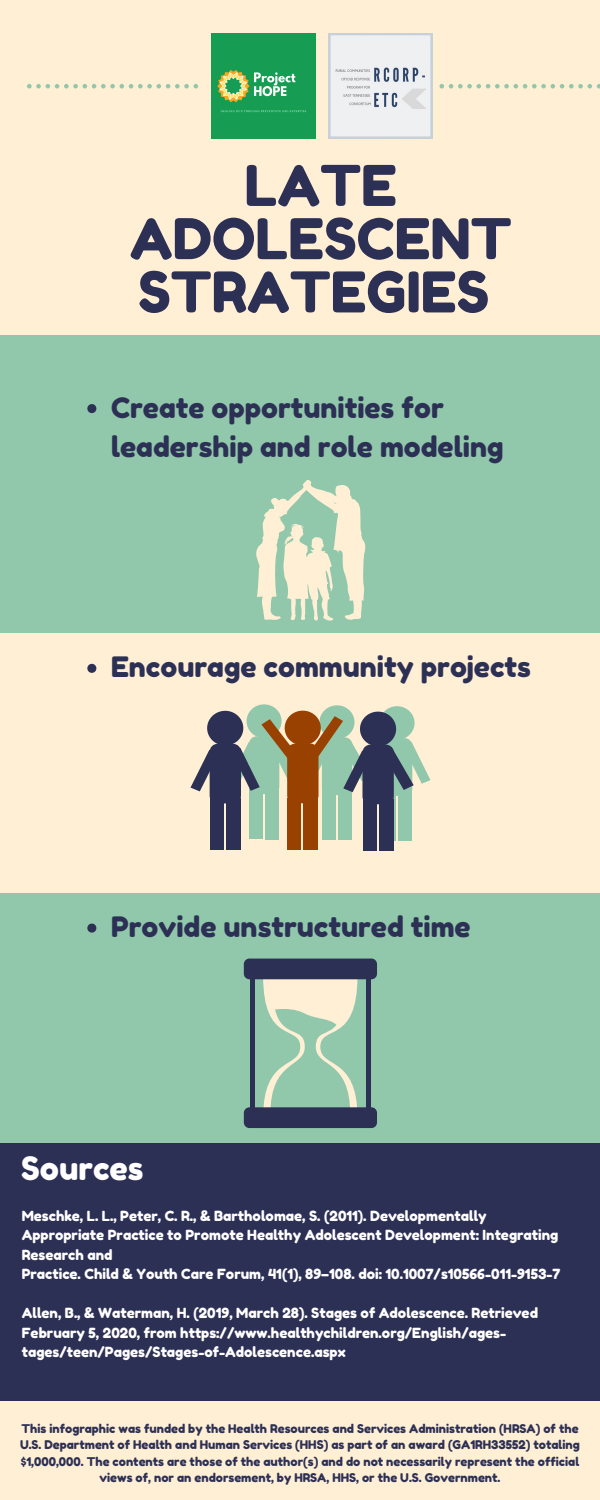
<style>
.page{position:relative;width:600px;height:1500px;background:#fff}
.page>*{position:absolute;margin:0;border:0;box-sizing:border-box;transform-origin:0 0}
.t1{font:56px/53.2px "Fredoka One";color:#2d3055;text-align:center}
.t2{font:32px "Fredoka One";color:#fff}
.t3{font:28.1px/39.1px "Fredoka One";color:#2d3055}
.t4{font:14px/19.5px "Fredoka One";color:#fff}
.t5{font:12px/16.5px "Fredoka One";color:#2d3055;text-align:center}
</style>
<div class="page">
<div style="left:0;top:875px;width:600px;height:274px;background:#91c8ab"></div>
<div style="left:0;top:1143px;width:600px;height:259px;background:#2d3055"></div>
<div style="left:0;top:632px;width:600px;height:261px;background:#ffefd5"></div>
<div style="left:0;top:327px;width:600px;height:305px;background:#91c8ab"></div>
<div style="left:0;top:1402px;width:600px;height:98px;background:#ffefd5"></div>
<div style="left:0;top:0;width:600px;height:334px;background:#ffefd5"></div>
<svg style="left:27px;top:84px;width:171px;height:5px"></svg>
<svg style="left:440px;top:84px;width:160px;height:5px"></svg>
<img style="left:211px;top:34px;width:105px;height:104px">
<img style="left:328px;top:34px;width:104px;height:104px">
<svg style="left:87px;top:404px;width:9px;height:9px"></svg>
<svg style="left:87px;top:664px;width:9px;height:9px"></svg>
<svg style="left:87px;top:924px;width:9px;height:9px"></svg>
<hr style="left:251px;top:976px;width:4px;height:135px;background:#2d3055">
<hr style="left:366px;top:976px;width:4px;height:135px;background:#2d3055">
<svg style="left:263px;top:979px;width:94px;height:128px"></svg>
<div style="left:244px;top:959px;width:133px;height:20px;background:#2d3055;border-radius:6px"></div>
<div style="left:244px;top:1107px;width:133px;height:21px;background:#2d3055;border-radius:6px"></div>
<div style="left:249px;top:789px;width:14px;height:50px;background:#91c8ab"></div>
<svg style="left:393px;top:796px;width:3px;height:45px"></svg>
<div style="left:249px;top:736px;width:30px;height:58px;background:#91c8ab;border-radius:8px"></div>
<div style="left:382px;top:738px;width:30px;height:58px;background:#91c8ab;border-radius:8px"></div>
<div style="left:265px;top:789px;width:14px;height:50px;background:#91c8ab"></div>
<div style="left:398px;top:791px;width:14px;height:50px;background:#91c8ab"></div>
<div style="left:322px;top:790px;width:14px;height:50px;background:#91c8ab"></div>
<div style="left:322px;top:737px;width:30px;height:58px;background:#91c8ab;border-radius:8px"></div>
<div style="left:338px;top:790px;width:14px;height:50px;background:#91c8ab"></div>
<div style="left:210px;top:798px;width:14px;height:52px;background:#2d3055"></div>
<div style="left:210px;top:744px;width:31px;height:59px;background:#2d3055;border-radius:8px"></div>
<div style="left:226px;top:798px;width:15px;height:52px;background:#2d3055"></div>
<div style="left:288px;top:798px;width:13px;height:52px;background:#994100"></div>
<div style="left:287px;top:744px;width:32px;height:59px;background:#994100;border-radius:8px"></div>
<div style="left:304px;top:798px;width:14px;height:52px;background:#994100"></div>
<div style="left:363px;top:799px;width:14px;height:52px;background:#2d3055"></div>
<div style="left:362px;top:745px;width:32px;height:59px;background:#2d3055;border-radius:8px"></div>
<svg style="left:190px;top:704px;width:240px;height:88px"></svg>
<div style="left:379px;top:799px;width:14px;height:52px;background:#2d3055"></div>
<svg style="left:256px;top:480px;width:109px;height:141px"></svg>
<h1 class="t1" style="left:130px;top:159px;width:383px">LATE<br>ADOLESCENT<br>STRATEGIES</h1>
<h3 class="t3" style="left:111px;top:388px;width:394px">Create opportunities for leadership and role modeling</h3>
<h3 class="t3" style="left:111px;top:647px;width:421px">Encourage community projects</h3>
<h3 class="t3" style="left:111px;top:907px;width:361px">Provide unstructured time</h3>
<h2 class="t2" style="left:21px;top:1149px;width:124px">Sources</h2>
<p class="t4" style="left:22px;top:1206px;width:540px">Meschke, L. L., Peter, C. R., &amp; Bartholomae, S. (2011). Developmentally Appropriate Practice to Promote Healthy Adolescent Development: Integrating Research and<br>Practice. Child &amp; Youth Care Forum, 41(1), 89–108. doi: 10.1007/s10566-011-9153-7</p>
<p class="t4" style="left:22px;top:1303px;width:518px">Allen, B., &amp; Waterman, H. (2019, March 28). Stages of Adolescence. Retrieved<br>February 5, 2020, from https://www.healthychildren.org/English/ages&shy;tages/teen/Pages/Stages-of-Adolescence.aspx</p>
<p class="t5" style="left:20px;top:1420px;width:561px">This infographic was funded by the Health Resources and Services Administration (HRSA) of the U.S. Department of Health and Human Services (HHS) as part of an award (GA1RH33552) totaling $1,000,000. The contents are those of the author(s) and do not necessarily represent the official views of, nor an endorsement, by HRSA, HHS, or the U.S. Government.</p>
</div>
